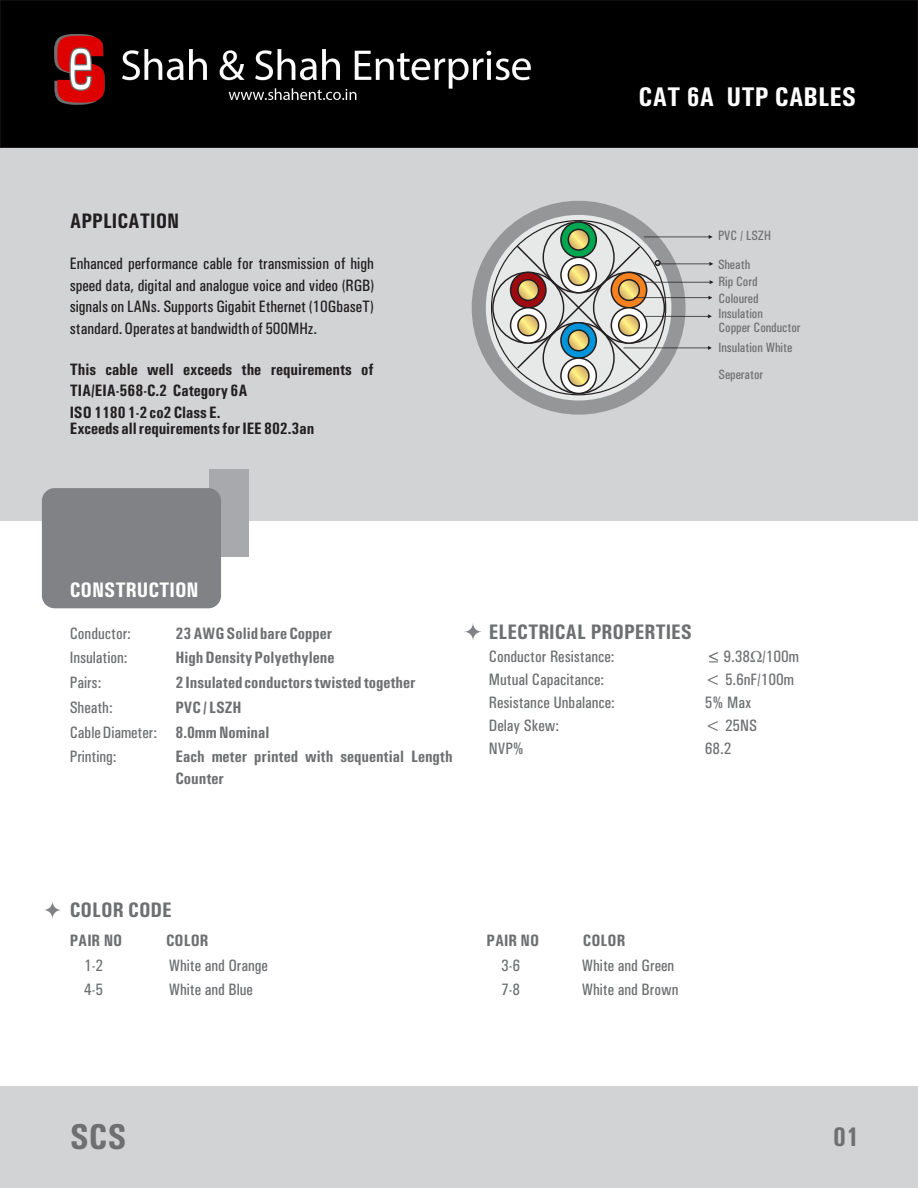
<style>
.page{position:relative;width:918px;height:1188px;background:#fff}
.page>*{position:absolute;margin:0;border:0;box-sizing:border-box;transform-origin:0 0}
.t1{font:700 condensed 36px "Univers";color:#6d6f71}
.t2{font:700 condensed 27px "Univers";color:#fff}
.t3{font:700 condensed 27px "Univers";color:#6d6f71}
.t4{font:700 condensed 21px "Univers";color:#6d6f71}
.t5{font:700 condensed 21px "Univers";color:#fff}
.t6{font:700 condensed 21px "Univers";color:#231f20}
.t7{font:500 condensed 16.5px/24.8px "Univers";color:#6d6f71}
.t8{font:500 condensed 16.5px/21.5px "Univers";color:#231f20;text-align:justify}
.t9{font:700 condensed 16.5px/21.5px "Univers";color:#6d6f71}
.t10{font:700 condensed 16.5px/21.5px "Univers";color:#231f20}
.t11{font:500 condensed 13.5px/13.5px "Univers";color:#6d6f71}
.s1{font-weight:700}
.s2{font-family:"Adobe Song Std";font-weight:300;font-stretch:normal;font-size:15px;color:#fff}
.s3{font-weight:700;font-size:15px}
.s4{font-family:"Times New Roman";font-weight:400;font-stretch:normal}
</style>
<div class="page">
<div style="left:0;top:145px;width:918px;height:376px;background:#d1d3d4"></div>
<div style="left:0;top:0;width:918px;height:148px;background:#000;border:1px solid #231f20"></div>
<div style="left:209px;top:470px;width:39px;height:87px;background:#a7a9ac"></div>
<div style="left:42px;top:488px;width:179px;height:120px;background:#808285;border-radius:13px"></div>
<div style="left:0;top:1086px;width:918px;height:102px;background:#d1d3d4"></div>
<svg style="left:465px;top:623px;width:16px;height:17px"></svg>
<svg style="left:44px;top:902px;width:17px;height:16px"></svg>
<svg style="left:472px;top:201px;width:147px;height:214px"></svg>
<svg style="left:479px;top:209px;width:235px;height:198px"></svg>
<img style="left:0;top:16px;width:531px;height:107px">
<p class="t6" style="left:70px;top:214px;width:111px">APPLICATION</p>
<p class="t8" style="left:70px;top:254px;width:306px">Enhanced performance cable for transmission of high speed data, digital and analogue voice and video (RGB) signals on LANs. Supports Gigabit Ethernet (10GbaseT) standard. Operates at bandwidth of 500MHz.</p>
<p class="t10" style="left:70px;top:360px;width:306px">This cable well exceeds the requirements of<br>TIA/EIA-568-C.2 Category 6A<br>ISO 1180 1-2 co2 Class E.</p>
<p class="t10" style="left:70px;top:419px;width:246px">Exceeds all requirements for IEE 802.3an</p>
<h2 class="t2" style="left:638px;top:87px;width:220px">CAT 6A UTP CABLES</h2>
<p class="t11" style="left:718px;top:230px;width:55px">PVC / LSZH</p>
<p class="t11" style="left:719px;top:276px;width:41px">Rip Cord</p>
<p class="t11" style="left:718px;top:258px;width:34px">Sheath</p>
<p class="t11" style="left:719px;top:292px;width:42px">Coloured</p>
<p class="t11" style="left:719px;top:308px;width:84px">Insulation<br>Copper Conductor</p>
<p class="t11" style="left:719px;top:342px;width:75px">Insulation White</p>
<p class="t11" style="left:719px;top:368px;width:46px">Seperator</p>
<p class="t5" style="left:70px;top:583px;width:130px">CONSTRUCTION</p>
<p class="t7" style="left:70px;top:622px;width:63px">Conductor:</p>
<p class="t9" style="left:175px;top:624px;width:158px">23 AWG Solid bare Copper</p>
<p class="t7" style="left:70px;top:647px;width:59px">Insulation:</p>
<p class="t9" style="left:175px;top:648px;width:160px">High Density Polyethylene</p>
<p class="t7" style="left:70px;top:671px;width:33px">Pairs:</p>
<p class="t9" style="left:175px;top:673px;width:242px">2 Insulated conductors twisted together</p>
<p class="t7" style="left:70px;top:696px;width:44px">Sheath:</p>
<p class="t7" style="left:70px;top:696px;width:201px;text-indent:106px"><span class="s1">PVC / LSZH<br></span>Cable Diameter: <span class="s1">8.0mm Nominal<br></span>Printing:</p>
<p class="t9" style="left:175px;top:747px;width:279px">Each meter printed with sequential Length<br>Counter</p>
<p class="t4" style="left:489px;top:624px;width:205px">ELECTRICAL PROPERTIES</p>
<p class="t7" style="left:489px;top:645px;width:127px">Conductor Resistance:</p>
<p class="t7" style="left:705px;top:645px;width:95px"><span class="s2">≤</span><span class="s3">&lt;</span> 9.38<span class="s4">Ω</span>/100m</p>
<p class="t7" style="left:489px;top:668px;width:117px">Mutual Capacitance:</p>
<p class="t7" style="left:705px;top:668px;width:90px">&lt; 5.6nF/100m</p>
<p class="t7" style="left:489px;top:691px;width:127px">Resistance Unbalance:</p>
<p class="t7" style="left:705px;top:691px;width:48px">5% Max</p>
<p class="t7" style="left:489px;top:715px;width:72px">Delay Skew:</p>
<p class="t7" style="left:705px;top:715px;width:54px">&lt; 25NS</p>
<p class="t7" style="left:489px;top:738px;width:36px">NVP%</p>
<p class="t7" style="left:705px;top:738px;width:28px">68.2</p>
<p class="t4" style="left:70px;top:902px;width:104px">COLOR CODE</p>
<p class="t9" style="left:70px;top:931px;width:54px">PAIR NO</p>
<p class="t9" style="left:166px;top:931px;width:44px">COLOR</p>
<p class="t7" style="left:84px;top:954px;width:20px">1-2</p>
<p class="t7" style="left:169px;top:954px;width:101px">White and Orange</p>
<p class="t7" style="left:84px;top:979px;width:20px">4-5</p>
<p class="t7" style="left:169px;top:979px;width:86px">White and Blue</p>
<p class="t7" style="left:501px;top:979px;width:20px">7-8</p>
<p class="t7" style="left:582px;top:979px;width:98px">White and Brown</p>
<p class="t9" style="left:487px;top:931px;width:54px">PAIR NO</p>
<p class="t9" style="left:583px;top:931px;width:44px">COLOR</p>
<p class="t7" style="left:501px;top:954px;width:20px">3-6</p>
<p class="t7" style="left:582px;top:954px;width:94px">White and Green</p>
<h1 class="t1" style="left:70px;top:1125px;width:59px">SCS</h1>
<h2 class="t3" style="left:833px;top:1128px;width:27px">01</h2>
</div>
